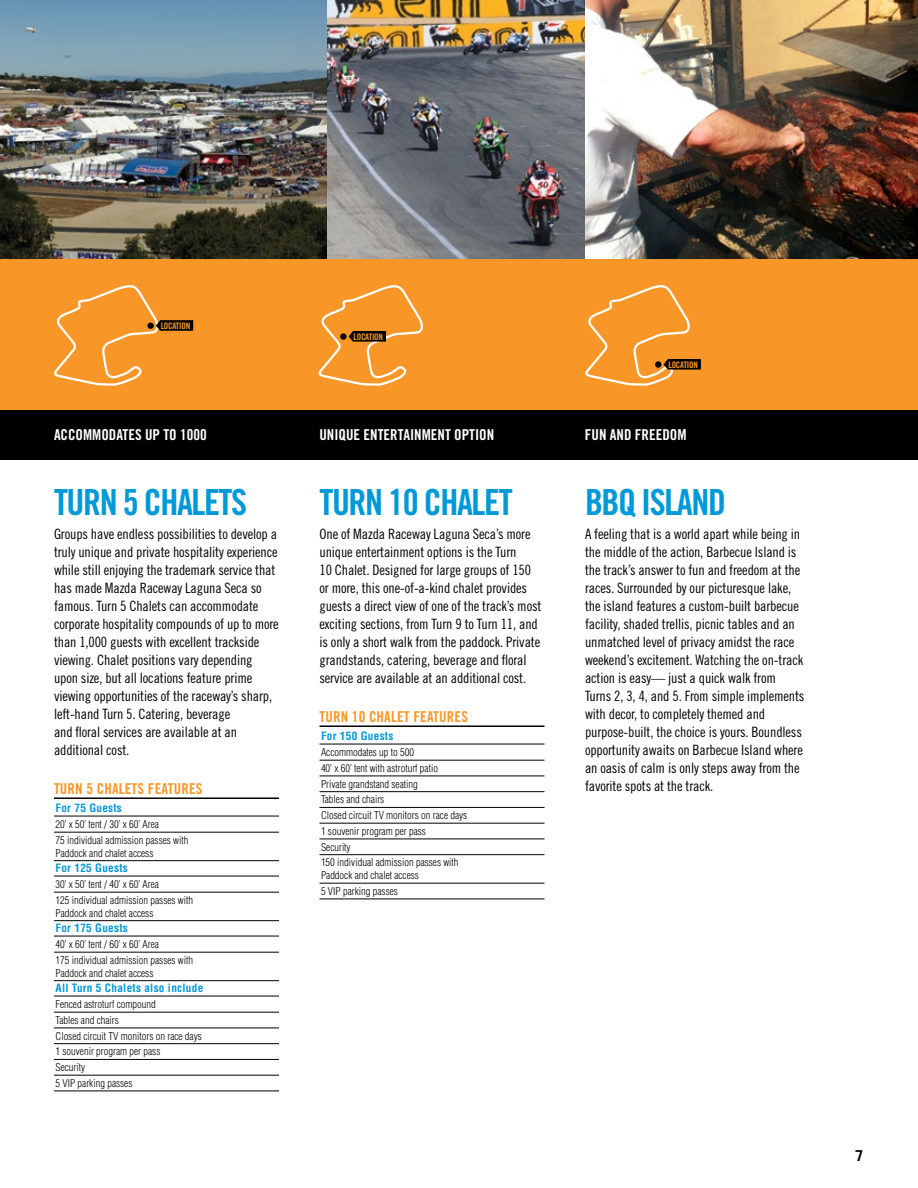
<style>
.page{position:relative;width:918px;height:1188px;background:#fff}
.page>*{position:absolute;margin:0;border:0;box-sizing:border-box;transform-origin:0 0}
.t1{font:36px "Trade Gothic Bold Cond Twenty";letter-spacing:-.04em;color:#0099d8}
.t2{font:15px "Trade Gothic Bold Cond Twenty";color:#fff}
.t3{font:15px "Trade Gothic Bold Cond Twenty";letter-spacing:.01em;color:#f89728}
.t4{font:700 15px "Trade Gothic";color:#000}
.t5{font:14.25px/18px "Trade Gothic Cond Eighteen";letter-spacing:-.01em;color:#000}
.t6{font:700 condensed 11.25px "Helvetica LT";letter-spacing:.025em;color:#0099d8}
.t7{font:300 condensed 10.5px/15.8px "Helvetica LT";color:#000}
.t8{font:9px "Trade Gothic Bold Cond Twenty";letter-spacing:-.025em;color:#f89728}
</style>
<div class="page">
<img style="left:327px;top:0;width:258px;height:259px">
<img style="left:585px;top:0;width:333px;height:259px">
<hr style="left:54px;top:797px;width:225px;height:2px;background:#000">
<hr style="left:54px;top:816px;width:225px;height:1px;background:#000">
<hr style="left:54px;top:832px;width:225px;height:1px;background:#000">
<hr style="left:54px;top:860px;width:225px;height:1px;background:#000">
<hr style="left:54px;top:876px;width:225px;height:1px;background:#000">
<hr style="left:54px;top:892px;width:225px;height:1px;background:#000">
<hr style="left:54px;top:920px;width:225px;height:1px;background:#000">
<hr style="left:54px;top:936px;width:225px;height:1px;background:#000">
<hr style="left:54px;top:952px;width:225px;height:1px;background:#000">
<hr style="left:54px;top:980px;width:225px;height:1px;background:#000">
<hr style="left:54px;top:996px;width:225px;height:1px;background:#000">
<hr style="left:54px;top:1012px;width:225px;height:1px;background:#000">
<hr style="left:54px;top:1028px;width:225px;height:1px;background:#000">
<hr style="left:54px;top:1043px;width:225px;height:1px;background:#000">
<hr style="left:54px;top:1059px;width:225px;height:1px;background:#000">
<hr style="left:54px;top:1075px;width:225px;height:1px;background:#000">
<hr style="left:54px;top:1091px;width:225px;height:1px;background:#000">
<hr style="left:320px;top:725px;width:224px;height:2px;background:#000">
<hr style="left:320px;top:744px;width:224px;height:1px;background:#000">
<hr style="left:320px;top:760px;width:224px;height:1px;background:#000">
<hr style="left:320px;top:776px;width:224px;height:1px;background:#000">
<hr style="left:320px;top:791px;width:224px;height:1px;background:#000">
<hr style="left:320px;top:807px;width:224px;height:1px;background:#000">
<hr style="left:320px;top:823px;width:224px;height:1px;background:#000">
<hr style="left:320px;top:839px;width:224px;height:1px;background:#000">
<hr style="left:320px;top:854px;width:224px;height:1px;background:#000">
<hr style="left:320px;top:883px;width:224px;height:1px;background:#000">
<hr style="left:320px;top:899px;width:224px;height:1px;background:#000">
<img style="left:0;top:0;width:327px;height:259px">
<div style="left:0;top:259px;width:918px;height:196px;background:#f89728"></div>
<div style="left:0;top:410px;width:918px;height:50px;background:#000"></div>
<svg style="left:54px;top:285px;width:139px;height:101px"></svg>
<svg style="left:318px;top:285px;width:105px;height:101px"></svg>
<svg style="left:585px;top:285px;width:116px;height:101px"></svg>
<p class="t8" style="left:161px;top:320px;width:31px">LOCATION</p>
<p class="t8" style="left:353px;top:331px;width:31px">LOCATION</p>
<p class="t8" style="left:668px;top:359px;width:31px">LOCATION</p>
<p class="t2" style="left:54px;top:426px;width:154px">ACCOMMODATES UP TO 1000</p>
<p class="t2" style="left:319px;top:426px;width:176px">UNIQUE ENTERTAINMENT OPTION</p>
<p class="t2" style="left:585px;top:426px;width:103px">FUN AND FREEDOM</p>
<h1 class="t1" style="left:54px;top:480px;width:195px">TURN 5 CHALETS</h1>
<p class="t5" style="left:54px;top:525px;width:226px">Groups have endless possibilities to develop a truly unique and private hospitality experience while still enjoying the trademark service that has made Mazda Raceway Laguna Seca so famous. Turn 5 Chalets can accommodate corporate hospitality compounds of up to more than 1,000 guests with excellent trackside viewing. Chalet positions vary depending upon size, but all locations feature prime viewing opportunities of the raceway’s sharp, left-hand Turn 5. Catering, beverage<br>and floral services are available at an additional cost.</p>
<p class="t3" style="left:54px;top:779px;width:150px">TURN 5 CHALETS FEATURES</p>
<p class="t6" style="left:56px;top:801px;width:68px">For 75 Guests</p>
<p class="t7" style="left:56px;top:816px;width:134px">20’ x 50’ tent / 30’ x 60’ Area<br>75 individual admission passes with</p>
<p class="t7" style="left:56px;top:845px;width:99px">Paddock and chalet access</p>
<p class="t6" style="left:56px;top:861px;width:74px">For 125 Guests</p>
<p class="t7" style="left:56px;top:876px;width:139px">30’ x 50’ tent / 40’ x 60’ Area<br>125 individual admission passes with</p>
<p class="t7" style="left:56px;top:905px;width:99px">Paddock and chalet access</p>
<p class="t6" style="left:56px;top:921px;width:74px">For 175 Guests</p>
<p class="t7" style="left:56px;top:936px;width:139px">40’ x 60’ tent / 60’ x 60’ Area<br>175 individual admission passes with</p>
<p class="t7" style="left:56px;top:965px;width:99px">Paddock and chalet access</p>
<p class="t6" style="left:56px;top:981px;width:149px">All Turn 5 Chalets also include</p>
<p class="t7" style="left:56px;top:996px;width:148px">Fenced astroturf compound<br>Tables and chairs<br>Closed circuit TV monitors on race days<br>1 souvenir program per pass<br>Security<br>5 VIP parking passes</p>
<h1 class="t1" style="left:320px;top:480px;width:195px">TURN 10 CHALET</h1>
<p class="t5" style="left:320px;top:525px;width:223px">One of Mazda Raceway Laguna Seca’s more unique entertainment options is the Turn<br>10 Chalet. Designed for large groups of 150 or more, this one-of-a-kind chalet provides guests a direct view of one of the track’s most exciting sections, from Turn 9 to Turn 11, and is only a short walk from the paddock. Private grandstands, catering, beverage and floral service are available at an additional cost.</p>
<p class="t3" style="left:320px;top:707px;width:150px">TURN 10 CHALET FEATURES</p>
<p class="t6" style="left:321px;top:729px;width:74px">For 150 Guests</p>
<p class="t7" style="left:321px;top:744px;width:148px">Accommodates up to 500<br>40’ x 60’ tent with astroturf patio<br>Private grandstand seating<br>Tables and chairs<br>Closed circuit TV monitors on race days<br>1 souvenir program per pass<br>Security<br>150 individual admission passes with</p>
<p class="t7" style="left:321px;top:867px;width:99px">Paddock and chalet access<br>5 VIP parking passes</p>
<h1 class="t1" style="left:585px;top:480px;width:143px">BBQ ISLAND</h1>
<p class="t5" style="left:585px;top:525px;width:221px">A feeling that is a world apart while being in the middle of the action, Barbecue Island is the track’s answer to fun and freedom at the races. Surrounded by our picturesque lake, the island features a custom-built barbecue facility, shaded trellis, picnic tables and an unmatched level of privacy amidst the race weekend’s excitement. Watching the on-track action is easy— just a quick walk from Turns 2, 3, 4, and 5. From simple implements with decor, to completely themed and purpose-built, the choice is yours. Boundless opportunity awaits on Barbecue Island where an oasis of calm is only steps away from the favorite spots at the track.</p>
<p class="t4" style="left:855px;top:1146px;width:10px">7</p>
</div>
